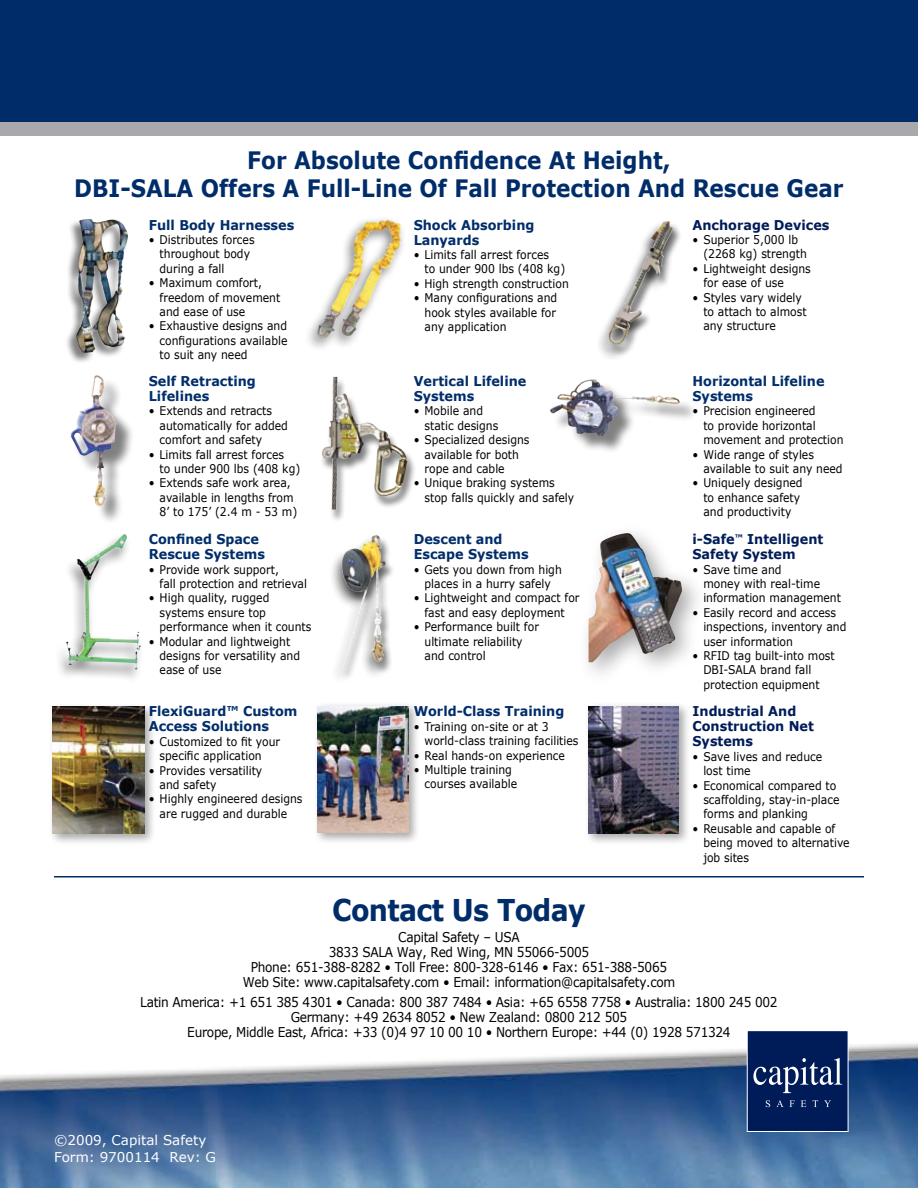
<style>
.page{position:relative;width:918px;height:1188px;background:#fff}
.page>*{position:absolute;margin:0;border:0;box-sizing:border-box;transform-origin:0 0}
.t1{font:700 30px "Verdana";letter-spacing:-.025em;color:#002d6a;scale:.9 1}
.t2{font:700 24px/28.8px "Verdana";color:#002d6a;text-align:center;scale:.9 1}
.t3{font:13.5px/15px "Verdana";letter-spacing:-.025em;color:#000;text-align:center;scale:.9 1}
.t4{font:700 13.5px/15px "Verdana";color:#002d6a;scale:.95 1}
.t5{font:700 13.5px/15px "Verdana";color:#001c58;scale:.95 1}
.t6{font:13.5px/16.5px "Verdana";color:#fff}
.t7{font:12px/14.4px "Verdana";color:#000;scale:.9 1}
</style>
<div class="page">
<img style="left:0;top:1050px;width:918px;height:138px">
<div style="left:0;top:0;width:918px;height:126px;background:#002d6a"></div>
<div style="left:0;top:122px;width:918px;height:13px;background:#a7a9ac"></div>
<img style="left:66px;top:565px;width:75px;height:105px">
<div style="left:339px;top:536px;width:74px;height:146px;background:#000;opacity:.5"></div>
<img style="left:342px;top:535px;width:34px;height:70px">
<div style="left:577px;top:522px;width:164px;height:177px;background:#000;opacity:.35"></div>
<img style="left:594px;top:533px;width:31px;height:82px">
<div style="left:65px;top:219px;width:71px;height:149px;background:#000;opacity:.5"></div>
<img style="left:76px;top:219px;width:10px;height:130px">
<div style="left:303px;top:214px;width:205px;height:205px;background:#000;opacity:.5"></div>
<img style="left:372px;top:219px;width:16px;height:3px">
<div style="left:295px;top:364px;width:128px;height:159px;background:#fff"></div>
<div style="left:320px;top:378px;width:103px;height:145px;background:#000;opacity:.5"></div>
<img style="left:322px;top:378px;width:11px;height:95px">
<img style="left:609px;top:221px;width:58px;height:123px">
<div style="left:72px;top:377px;width:100px;height:197px;background:#000;opacity:.5"></div>
<img style="left:70px;top:376px;width:29px;height:126px">
<div style="left:552px;top:381px;width:184px;height:119px;background:#000;opacity:.5"></div>
<img style="left:550px;top:379px;width:45px;height:55px">
<hr style="left:54px;top:876px;width:810px;height:2px;background:#002d6a">
<div style="left:584px;top:702px;width:115px;height:150px;background:#000;opacity:.35"></div>
<img style="left:589px;top:706px;width:90px;height:128px">
<div style="left:313px;top:702px;width:114px;height:149px;background:#000;opacity:.35"></div>
<img style="left:317px;top:706px;width:92px;height:127px">
<div style="left:48px;top:702px;width:115px;height:150px;background:#000;opacity:.35"></div>
<img style="left:53px;top:706px;width:91px;height:128px">
<div style="left:747px;top:1031px;width:101px;height:100px;background:#001c58"></div>
<div style="left:747px;top:1030px;width:102px;height:102px;border:1px solid #fff"></div>
<svg style="left:753px;top:1058px;width:89px;height:35px"></svg>
<svg style="left:766px;top:1100px;width:4px;height:7px"></svg>
<svg style="left:776px;top:1100px;width:18px;height:7px"></svg>
<svg style="left:801px;top:1100px;width:5px;height:7px"></svg>
<svg style="left:813px;top:1100px;width:5px;height:7px"></svg>
<svg style="left:824px;top:1100px;width:7px;height:7px"></svg>
<h2 class="t2" style="left:74px;top:146px;width:856px">For Absolute Confidence At Height,<br>DBI-SALA Offers A Full-Line Of Fall Protection And Rescue Gear</h2>
<p class="t4" style="left:149px;top:217px;width:155px">Full Body Harnesses</p>
<p class="t7" style="left:160px;top:233px;width:107px;text-indent:-11px">• Distributes forces throughout body during a fall</p>
<p class="t7" style="left:160px;top:276px;width:136px;text-indent:-11px">• Maximum comfort, freedom of movement and ease of use</p>
<p class="t7" style="left:160px;top:319px;width:144px;text-align:justify;text-indent:-11px">• Exhaustive designs and configurations available to suit any need</p>
<p class="t4" style="left:414px;top:217px;width:129px">Shock Absorbing<br>Lanyards</p>
<p class="t7" style="left:425px;top:248px;width:158px;text-indent:-11px">• Limits fall arrest forces<br>to under 900 lbs (408 kg)</p>
<p class="t7" style="left:414px;top:276px;width:174px">• High strength construction</p>
<p class="t7" style="left:425px;top:291px;width:149px;text-align:justify;text-indent:-11px">• Many configurations and hook styles available for any application</p>
<p class="t5" style="left:693px;top:217px;width:146px">Anchorage Devices</p>
<p class="t7" style="left:703px;top:233px;width:117px;text-indent:-11px">• Superior 5,000 lb (2268 kg) strength</p>
<p class="t7" style="left:703px;top:261px;width:121px;text-indent:-11px">• Lightweight designs for ease of use</p>
<p class="t7" style="left:703px;top:290px;width:116px;text-indent:-11px">• Styles vary widely to attach to almost any structure</p>
<p class="t4" style="left:149px;top:374px;width:114px">Self Retracting<br>Lifelines</p>
<p class="t7" style="left:160px;top:404px;width:144px;text-indent:-11px">• Extends and retracts automatically for added comfort and safety</p>
<p class="t7" style="left:160px;top:447px;width:158px;text-indent:-11px">• Limits fall arrest forces<br>to under 900 lbs (408 kg)</p>
<p class="t7" style="left:160px;top:476px;width:155px;text-indent:-11px">• Extends safe work area, available in lengths from<br>8’ to 175’ (2.4 m - 53 m)</p>
<p class="t4" style="left:149px;top:532px;width:124px">Confined Space<br>Rescue Systems</p>
<p class="t7" style="left:160px;top:562px;width:165px;text-indent:-11px">• Provide work support,<br>fall protection and retrieval</p>
<p class="t7" style="left:160px;top:591px;width:170px;text-indent:-11px">• High quality, rugged systems ensure top performance when it counts</p>
<p class="t7" style="left:160px;top:634px;width:158px;text-indent:-11px">• Modular and lightweight designs for versatility and ease of use</p>
<p class="t4" style="left:149px;top:704px;width:158px">FlexiGuard™ Custom<br>Access Solutions</p>
<p class="t7" style="left:160px;top:734px;width:135px;text-indent:-11px">• Customized to fit your specific application</p>
<p class="t7" style="left:160px;top:763px;width:116px;text-indent:-11px">• Provides versatility and safety</p>
<p class="t7" style="left:149px;top:792px;width:172px;text-align:center">• Highly engineered designs are rugged and durable</p>
<p class="t4" style="left:414px;top:374px;width:120px">Vertical Lifeline<br>Systems</p>
<p class="t7" style="left:424px;top:404px;width:84px;text-indent:-11px">• Mobile and static designs</p>
<p class="t7" style="left:424px;top:433px;width:118px;text-indent:-11px">• Specialized designs available for both rope and cable</p>
<p class="t7" style="left:424px;top:476px;width:168px;text-indent:-11px">• Unique braking systems stop falls quickly and safely</p>
<p class="t4" style="left:414px;top:532px;width:123px">Descent and<br>Escape Systems</p>
<p class="t7" style="left:414px;top:562px;width:166px;text-align:center">• Gets you down from high places in a hurry safely</p>
<p class="t7" style="left:414px;top:591px;width:186px;text-align:center">• Lightweight and compact for fast and easy deployment</p>
<p class="t7" style="left:425px;top:620px;width:129px;text-indent:-11px">• Performance built for ultimate reliability and control</p>
<p class="t4" style="left:414px;top:704px;width:160px">World-Class Training</p>
<p class="t7" style="left:425px;top:719px;width:173px;text-indent:-11px">• Training on-site or at 3 world-class training facilities</p>
<p class="t7" style="left:414px;top:748px;width:170px">• Real hands-on experience</p>
<p class="t7" style="left:425px;top:763px;width:105px;text-indent:-11px">• Multiple training courses available</p>
<p class="t4" style="left:693px;top:374px;width:140px">Horizontal Lifeline<br>Systems</p>
<p class="t7" style="left:703px;top:404px;width:157px;text-indent:-11px">• Precision engineered<br>to provide horizontal movement and protection</p>
<p class="t7" style="left:703px;top:447px;width:156px;text-indent:-11px">• Wide range of styles available to suit any need</p>
<p class="t7" style="left:703px;top:476px;width:112px;text-indent:-11px">• Uniquely designed to enhance safety and productivity</p>
<p class="t5" style="left:693px;top:532px;width:139px">i-Safe<sup>™</sup> Intelligent<br>Safety System</p>
<p class="t7" style="left:703px;top:562px;width:154px;text-indent:-11px">• Save time and<br>money with real-time information management</p>
<p class="t7" style="left:703px;top:605px;width:161px;text-indent:-11px">• Easily record and access inspections, inventory and user information</p>
<p class="t7" style="left:703px;top:649px;width:148px;text-indent:-11px">• RFID tag built-into most<br>DBI-SALA brand fall protection equipment</p>
<p class="t5" style="left:693px;top:704px;width:129px">Industrial And<br>Construction Net<br>Systems</p>
<p class="t7" style="left:703px;top:749px;width:134px;text-indent:-11px">• Save lives and reduce lost time</p>
<p class="t7" style="left:703px;top:778px;width:153px;text-indent:-11px">• Economical compared to scaffolding, stay-in-place forms and planking</p>
<p class="t7" style="left:703px;top:821px;width:164px;text-indent:-11px">• Reusable and capable of being moved to alternative job sites</p>
<h1 class="t1" style="left:332px;top:891px;width:283px">Contact Us Today</h1>
<p class="t3" style="left:243px;top:930px;width:482px">Capital Safety – USA<br>3833 SALA Way, Red Wing, MN 55066-5005<br>Phone: 651-388-8282 • Toll Free: 800-328-6146 • Fax: 651-388-5065<br>Web Site: www.capitalsafety.com • Email: information@capitalsafety.com</p>
<p class="t3" style="left:140px;top:995px;width:710px">Latin America: +1 651 385 4301 • Canada: 800 387 7484 • Asia: +65 6558 7758 • Australia: 1800 245 002<br>Germany: +49 2634 8052 • New Zealand: 0800 212 505<br>Europe, Middle East, Africa: +33 (0)4 97 10 00 10 • Northern Europe: +44 (0) 1928 571324</p>
<p class="t6" style="left:54px;top:1132px;width:164px">©2009, Capital Safety<br>Form: 9700114 Rev: G</p>
</div>
